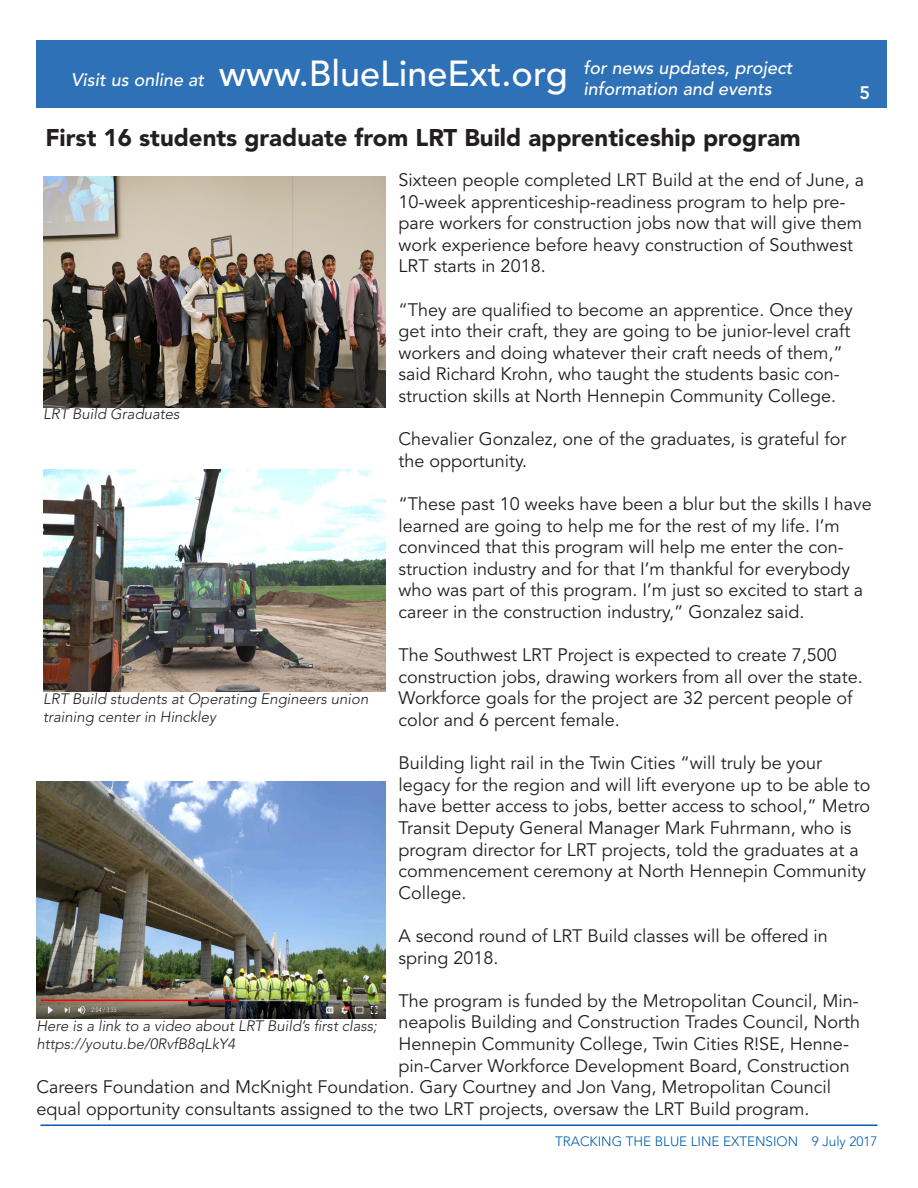
<style>
.page{position:relative;width:918px;height:1188px;background:#fff}
.page>*{position:absolute;margin:0;border:0;box-sizing:border-box;transform-origin:0 0}
.MASTHEAD{font:900 24px "Avenir LT Std";color:#231f20}
.MASTHEAD-2{font:18px/21.6px "Avenir LT Std";color:#231f20}
.t1{font:italic 500 18px/21.6px "Avenir LT Std";color:#fff}
.t2{font:800 18px "Avenir LT Std";color:#fff}
.MASTHEAD-3{font:italic 300 15px/18px "Avenir LT Std";color:#231f20}
.t3{font:300 13.5px "Avenir LT Std";color:#015dab}
.s1{font-style:normal;font-size:36px}
</style>
<div class="page">
<div style="left:36px;top:40px;width:851px;height:68px;background:#2f71b7"></div>
<img style="left:43px;top:176px;width:342px;height:232px">
<img style="left:43px;top:470px;width:342px;height:221px">
<img style="left:36px;top:781px;width:349px;height:238px">
<hr style="left:40px;top:1125px;width:838px;height:1px;background:#015dab">
<p class="t1" style="left:584px;top:57px;width:210px;text-indent:-513px">Visit us online at <span class="s1">www.BlueLineExt.org</span> for news updates, project information and events</p>
<p class="MASTHEAD" style="left:45px;top:123px;width:757px">First 16 students graduate from LRT Build apprenticeship program</p>
<p class="t2" style="left:859px;top:82px;width:12px">5</p>
<p class="MASTHEAD-2" style="left:399px;top:169px;width:467px">Sixteen people completed LRT Build at the end of June, a 10-week apprenticeship-readiness program to help pre&shy;pare workers for construction jobs now that will give them work experience before heavy construction of Southwest LRT starts in 2018.</p>
<p class="MASTHEAD-2" style="left:399px;top:299px;width:456px">“They are qualified to become an apprentice. Once they get into their craft, they are going to be junior-level craft workers and doing whatever their craft needs of them,” said Richard Krohn, who taught the students basic con&shy;struction skills at North Hennepin Community College.</p>
<p class="MASTHEAD-2" style="left:399px;top:429px;width:449px">Chevalier Gonzalez, one of the graduates, is grateful for the opportunity.</p>
<p class="MASTHEAD-2" style="left:399px;top:493px;width:475px">“These past 10 weeks have been a blur but the skills I have learned are going to help me for the rest of my life. I’m convinced that this program will help me enter the con&shy;struction industry and for that I’m thankful for everybody who was part of this program. I’m just so excited to start a career in the construction industry,” Gonzalez said.</p>
<p class="MASTHEAD-2" style="left:399px;top:645px;width:466px">The Southwest LRT Project is expected to create 7,500 construction jobs, drawing workers from all over the state.<br>Workforce goals for the project are 32 percent people of color and 6 percent female.</p>
<p class="MASTHEAD-2" style="left:399px;top:753px;width:473px">Building light rail in the Twin Cities “will truly be your legacy for the region and will lift everyone up to be able to have better access to jobs, better access to school,” Metro Transit Deputy General Manager Mark Fuhrmann, who is program director for LRT projects, told the graduates at a commencement ceremony at North Hennepin Community College.</p>
<p class="MASTHEAD-2" style="left:399px;top:925px;width:431px">A second round of LRT Build classes will be offered in spring 2018.</p>
<p class="MASTHEAD-2" style="left:399px;top:990px;width:462px">The program is funded by the Metropolitan Council, Min-</p>
<p class="MASTHEAD-2" style="left:399px;top:1012px;width:463px">neapolis Building and Construction Trades Council, North</p>
<p class="MASTHEAD-2" style="left:399px;top:1033px;width:452px">Hennepin Community College, Twin Cities R!SE, Henne-</p>
<p class="MASTHEAD-2" style="left:399px;top:1055px;width:453px">pin-Carver Workforce Development Board, Construction</p>
<p class="MASTHEAD-2" style="left:36px;top:1077px;width:796px">Careers Foundation and McKnight Foundation. Gary Courtney and Jon Vang, Metropolitan Council</p>
<p class="MASTHEAD-2" style="left:36px;top:1098px;width:775px">equal opportunity consultants assigned to the two LRT projects, oversaw the LRT Build program.</p>
<p class="MASTHEAD-3" style="left:43px;top:405px;width:138px">LRT Build Graduates</p>
<p class="MASTHEAD-3" style="left:43px;top:690px;width:327px">LRT Build students at Operating Engineers union training center in Hinckley</p>
<p class="MASTHEAD-3" style="left:36px;top:1018px;width:342px">Here is a link to a video about LRT Build’s first class; https://youtu.be/0RvfB8qLkY4</p>
<p class="t3" style="left:555px;top:1134px;width:324px">TRACKING THE BLUE LINE EXTENSION 9 July 2017</p>
</div>
